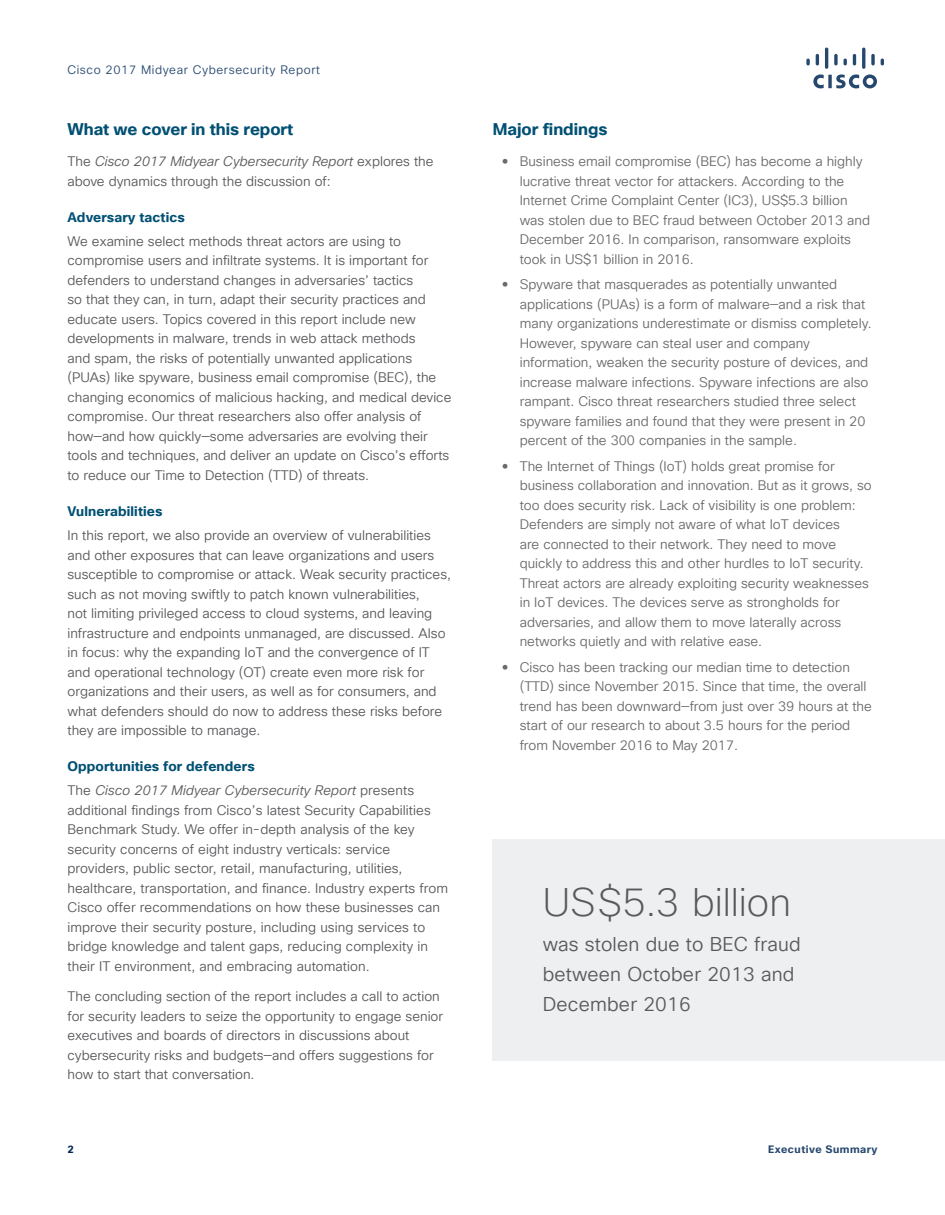
<style>
.page{position:relative;width:945px;height:1215px;background:#fff}
.page>*{position:absolute;margin:0;border:0;box-sizing:border-box;transform-origin:0 0}
.Pullquote{font:200 39px "Cisco Sans TT";color:#59595c}
.Pullquote-2{font:19.5px/30px "Cisco Sans TT Light";letter-spacing:.01em;color:#59595c}
.Section_Header{font:700 16.5px "Cisco Sans TT";color:#005073}
.Body{font:13.5px/19.5px "Cisco Sans TT Light";color:#59595c}
.t1{font:13.5px/19.5px "Cisco Sans TT Light";color:#6a6a6c}
.Paragraph_Header{font:700 13.5px "Cisco Sans TT";letter-spacing:.01em;color:#005073}
.t2{font:300 12px "Cisco Sans";letter-spacing:.05em;color:#26486e}
.t3{font:700 10.5px "Cisco Sans";letter-spacing:.05em;color:#26486e}
.t4{font:700 10.5px "Cisco Sans";color:#002855}
.s1{font-family:"Cisco Sans";font-weight:300;font-style:italic}
.s2{font-family:"Avenir";font-weight:300}
</style>
<div class="page">
<svg style="left:806px;top:48px;width:78px;height:40px"></svg>
<div style="left:493px;top:839px;width:452px;height:222px;background:#edeff0"></div>
<p class="t2" style="left:68px;top:62px;width:254px">Cisco 2017 Midyear Cybersecurity Report</p>
<p class="Section_Header" style="left:68px;top:118px;width:227px">What we cover in this report</p>
<p class="Body" style="left:68px;top:152px;width:368px">The <span class="s1">Cisco 2017 Midyear Cybersecurity Report</span> explores the above dynamics through the discussion of:</p>
<p class="Paragraph_Header" style="left:68px;top:208px;width:119px">Adversary tactics</p>
<p class="Body" style="left:68px;top:232px;width:385px">We examine select methods threat actors are using to compromise users and infiltrate systems. It is important for defenders to understand changes in adversaries’ tactics<br>so that they can, in turn, adapt their security practices and educate users. Topics covered in this report include new developments in malware, trends in web attack methods<br>and spam, the risks of potentially unwanted applications (PUAs) like spyware, business email compromise (BEC), the changing economics of malicious hacking, and medical device compromise. Our threat researchers also offer analysis of how—and how quickly—some adversaries are evolving their tools and techniques, and deliver an update on Cisco’s efforts to reduce our Time to Detection (TTD) of threats.</p>
<p class="Paragraph_Header" style="left:68px;top:503px;width:97px">Vulnerabilities</p>
<p class="Body" style="left:68px;top:526px;width:385px">In this report, we also provide an overview of vulnerabilities and other exposures that can leave organizations and users susceptible to compromise or attack. Weak security practices, such as not moving swiftly to patch known vulnerabilities,<br>not limiting privileged access to cloud systems, and leaving infrastructure and endpoints unmanaged, are discussed. Also in focus: why the expanding IoT and the convergence of IT and operational technology (OT) create even more risk for organizations and their users, as well as for consumers, and what defenders should do now to address these risks before they are impossible to manage.</p>
<p class="Paragraph_Header" style="left:68px;top:758px;width:189px">Opportunities for defenders</p>
<p class="Body" style="left:68px;top:781px;width:382px">The <span class="s1">Cisco 2017 Midyear Cybersecurity Report</span> presents additional findings from Cisco’s latest Security Capabilities Benchmark Study. We offer in-depth analysis of the key security concerns of eight industry verticals: service providers, public sector, retail, manufacturing, utilities, healthcare, transportation, and finance. Industry experts from Cisco offer recommendations on how these businesses can improve their security posture, including using services to bridge knowledge and talent gaps, reducing complexity in their IT environment, and embracing automation.</p>
<p class="Body" style="left:68px;top:987px;width:377px">The concluding section of the report includes a call to action for security leaders to seize the opportunity to engage senior executives and boards of directors in discussions about cybersecurity risks and budgets—and offers suggestions for how to start that conversation.</p>
<p class="t4" style="left:68px;top:1142px;width:8px">2</p>
<p class="Section_Header" style="left:493px;top:118px;width:116px">Major findings</p>
<p class="t1" style="left:520px;top:152px;width:352px;text-indent:-18px"><span class="s2">•</span> Business email compromise (BEC) has become a highly lucrative threat vector for attackers. According to the Internet Crime Complaint Center (IC3), US$5.3 billion was stolen due to BEC fraud between October 2013 and December 2016. In comparison, ransomware exploits took in US$1 billion in 2016.</p>
<p class="t1" style="left:520px;top:275px;width:353px;text-indent:-18px"><span class="s2">•</span> Spyware that masquerades as potentially unwanted applications (PUAs) is a form of malware—and a risk that many organizations underestimate or dismiss completely.<br>However, spyware can steal user and company information, weaken the security posture of devices, and increase malware infections. Spyware infections are also rampant. Cisco threat researchers studied three select spyware families and found that they were present in 20 percent of the 300 companies in the sample.</p>
<p class="t1" style="left:520px;top:456px;width:354px;text-indent:-18px"><span class="s2">•</span> The Internet of Things (IoT) holds great promise for business collaboration and innovation. But as it grows, so too does security risk. Lack of visibility is one problem:<br>Defenders are simply not aware of what IoT devices<br>are connected to their network. They need to move quickly to address this and other hurdles to IoT security.<br>Threat actors are already exploiting security weaknesses in IoT devices. The devices serve as strongholds for adversaries, and allow them to move laterally across networks quietly and with relative ease.</p>
<p class="t1" style="left:520px;top:657px;width:354px;text-indent:-18px"><span class="s2">•</span> Cisco has been tracking our median time to detection (TTD) since November 2015. Since that time, the overall trend has been downward—from just over 39 hours at the start of our research to about 3.5 hours for the period from November 2016 to May 2017.</p>
<p class="Pullquote" style="left:543px;top:877px;width:250px">US$5.3 billion</p>
<p class="Pullquote-2" style="left:543px;top:930px;width:260px">was stolen due to BEC fraud between October 2013 and<br>December 2016</p>
<p class="t3" style="left:768px;top:1142px;width:111px">Executive Summary</p>
</div>
